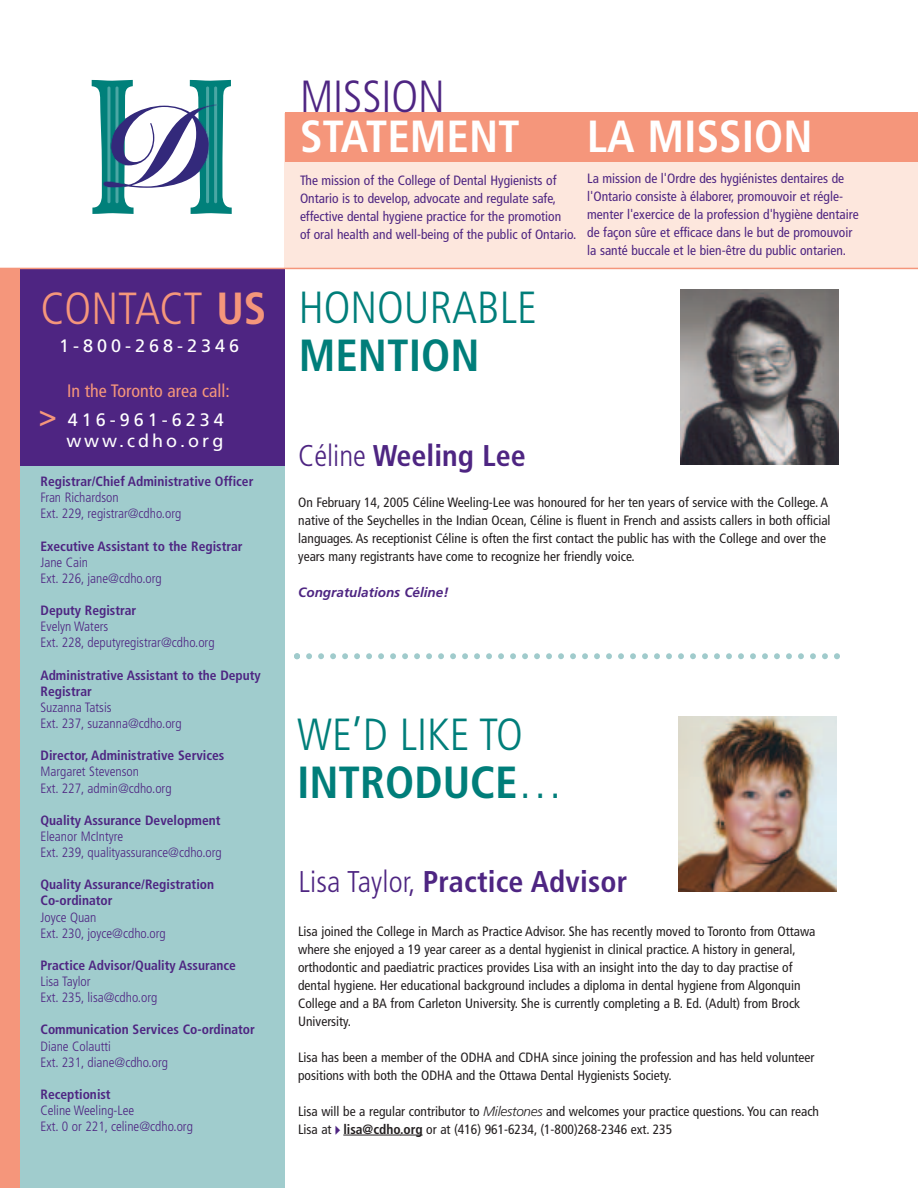
<style>
.page{position:relative;width:918px;height:1188px;background:#fff}
.page>*{position:absolute;margin:0;border:0;box-sizing:border-box;transform-origin:0 0}
.t1{font:300 condensed 45px/47.4px "Frutiger";color:#007e7a}
.t2{font:700 condensed 45px "Frutiger";color:#fff}
.t3{font:300 condensed 45px "Frutiger";color:#f5967b}
.t4{font:700 condensed 45px "Frutiger";color:#007e7a}
.t5{font:300 condensed 45px "Frutiger";color:#4e2582}
.t6{font:700 condensed 30px "Frutiger";letter-spacing:.005em;color:#4e2582}
.t7{font:18px/21px "Frutiger";letter-spacing:.195em;color:#fff;text-align:right}
.t8{font:condensed 18px "Frutiger";color:#f5967b}
.t9{font:18px "Frutiger";letter-spacing:.22em;color:#fff}
.t10{font:condensed 13.5px/18px "Frutiger";color:#231f20}
.t11{font:condensed 13.5px/18px "Frutiger";color:#4e2582}
.t12{font:300 condensed 13.5px/16.2px "Frutiger";color:#4e2582}
.t13{font:700 condensed 13.5px/16.2px "Frutiger";color:#4e2582}
.t14{font:italic 700 13.5px "Frutiger";color:#4e2582}
.s1{font-weight:700}
.s2{font-size:30px;color:#f5967b}
.s3{font-weight:300}
.s4{font-weight:300;font-style:italic;font-stretch:normal}
</style>
<div class="page">
<svg style="left:294px;top:653px;width:546px;height:6px"></svg>
<hr style="left:343px;top:1135px;width:58px;height:1px;background:#231f20">
<svg style="left:400px;top:1135px;width:23px;height:1px"></svg>
<img style="left:680px;top:289px;width:158px;height:176px">
<img style="left:678px;top:717px;width:159px;height:175px">
<div style="left:0;top:295px;width:285px;height:893px;background:#a0cccd"></div>
<div style="left:284px;top:113px;width:634px;height:155px;background:#fde7dd"></div>
<div style="left:285px;top:112px;width:633px;height:50px;background:#f5967b"></div>
<div style="left:0;top:268px;width:285px;height:198px;background:#4e2582"></div>
<svg style="left:92px;top:80px;width:140px;height:134px"></svg>
<hr style="left:0;top:268px;width:918px;height:1px;background:#f5967b">
<div style="left:0;top:269px;width:20px;height:919px;background:#f5967b"></div>
<h1 class="t3" style="left:40px;top:290px;width:227px">CONTACT <span class="s1">US</span></h1>
<h3 class="t9" style="left:59px;top:339px;width:182px">1-800-268-2346</h3>
<h3 class="t8" style="left:67px;top:383px;width:164px">In the Toronto area call:</h3>
<h3 class="t7" style="left:39px;top:410px;width:187px"><span class="s2">&gt;</span> 416-961-6234 www.cdho.org</h3>
<p class="t13" style="left:40px;top:474px;width:214px">Registrar/Chief Administrative Officer</p>
<p class="t12" style="left:40px;top:491px;width:142px">Fran Richardson<br>Ext. 229, registrar@cdho.org</p>
<p class="t13" style="left:40px;top:539px;width:204px">Executive Assistant to the Registrar</p>
<p class="t12" style="left:40px;top:555px;width:123px">Jane Cain<br>Ext. 226, jane@cdho.org</p>
<p class="t13" style="left:40px;top:603px;width:97px">Deputy Registrar</p>
<p class="t12" style="left:40px;top:620px;width:176px">Evelyn Waters<br>Ext. 228, deputyregistrar@cdho.org</p>
<p class="t13" style="left:40px;top:668px;width:222px">Administrative Assistant to the Deputy<br>Registrar</p>
<p class="t12" style="left:40px;top:700px;width:143px">Suzanna Tatsis<br>Ext. 237, suzanna@cdho.org</p>
<p class="t13" style="left:40px;top:749px;width:185px">Director, Administrative Services</p>
<p class="t12" style="left:40px;top:765px;width:133px">Margaret Stevenson<br>Ext. 227, admin@cdho.org</p>
<p class="t13" style="left:40px;top:813px;width:182px">Quality Assurance Development</p>
<p class="t12" style="left:40px;top:829px;width:183px">Eleanor McIntyre<br>Ext. 239, qualityassurance@cdho.org</p>
<p class="t13" style="left:40px;top:878px;width:175px">Quality Assurance/Registration<br>Co-ordinator</p>
<p class="t12" style="left:40px;top:910px;width:127px">Joyce Quan<br>Ext. 230, joyce@cdho.org</p>
<p class="t13" style="left:40px;top:958px;width:197px">Practice Advisor/Quality Assurance</p>
<p class="t12" style="left:40px;top:974px;width:118px">Lisa Taylor<br>Ext. 235, lisa@cdho.org</p>
<p class="t13" style="left:40px;top:1023px;width:216px">Communication Services Co-ordinator</p>
<p class="t12" style="left:40px;top:1039px;width:129px">Diane Colautti<br>Ext. 231, diane@cdho.org</p>
<p class="t13" style="left:40px;top:1087px;width:72px">Receptionist</p>
<p class="t12" style="left:40px;top:1103px;width:154px">Celine Weeling-Lee<br>Ext. 0 or 221, celine@cdho.org</p>
<h1 class="t5" style="left:300px;top:78px;width:147px">MISSION</h1>
<h1 class="t2" style="left:300px;top:119px;width:221px">STATEMENT</h1>
<h1 class="t2" style="left:587px;top:119px;width:227px">LA MISSION</h1>
<p class="t11" style="left:300px;top:172px;width:278px">The mission of the College of Dental Hygienists of Ontario is to develop, advocate and regulate safe, effective dental hygiene practice for the promotion<br>of oral health and well-being of the public of Ontario.</p>
<p class="t11" style="left:587px;top:171px;width:273px">La mission de l'Ordre des hygiénistes dentaires de l'Ontario consiste à élaborer, promouvoir et régle&shy;menter l'exercice de la profession d'hygiène dentaire de façon sûre et efficace dans le but de promouvoir la santé buccale et le bien-être du public ontarien.</p>
<h1 class="t1" style="left:299px;top:288px;width:240px">HONOURABLE</h1>
<h1 class="t4" style="left:299px;top:337px;width:182px">MENTION</h1>
<h2 class="t6" style="left:298px;top:444px;width:229px"><span class="s3">Céline</span> Weeling Lee</h2>
<p class="t10" style="left:298px;top:494px;width:534px">On February 14, 2005 Céline Weeling-Lee was honoured for her ten years of service with the College. A native of the Seychelles in the Indian Ocean, Céline is fluent in French and assists callers in both official languages. As receptionist Céline is often the first contact the public has with the College and over the years many registrants have come to recognize her friendly voice.</p>
<p class="t14" style="left:298px;top:587px;width:152px">Congratulations Céline!</p>
<h1 class="t1" style="left:297px;top:715px;width:267px">WE’D LIKE TO<br><span class="s1">INTRODUCE</span>…</h1>
<h2 class="t6" style="left:298px;top:869px;width:330px"><span class="s3">Lisa Taylor,</span> Practice Advisor</h2>
<p class="t10" style="left:298px;top:923px;width:519px">Lisa joined the College in March as Practice Advisor. She has recently moved to Toronto from Ottawa where she enjoyed a 19 year career as a dental hygienist in clinical practice. A history in general, orthodontic and paediatric practices provides Lisa with an insight into the day to day practise of dental hygiene. Her educational background includes a diploma in dental hygiene from Algonquin College and a BA from Carleton University. She is currently completing a B. Ed. (Adult) from Brock University.</p>
<p class="t10" style="left:298px;top:1049px;width:518px">Lisa has been a member of the ODHA and CDHA since joining the profession and has held volunteer positions with both the ODHA and the Ottawa Dental Hygienists Society.</p>
<p class="t10" style="left:298px;top:1103px;width:523px">Lisa will be a regular contributor to <span class="s4">Milestones</span> and welcomes your practice questions. You can reach<br>Lisa at <span class="s1">lisa@cdho.org</span> or at (416) 961-6234, (1-800)268-2346 ext. 235</p>
</div>
